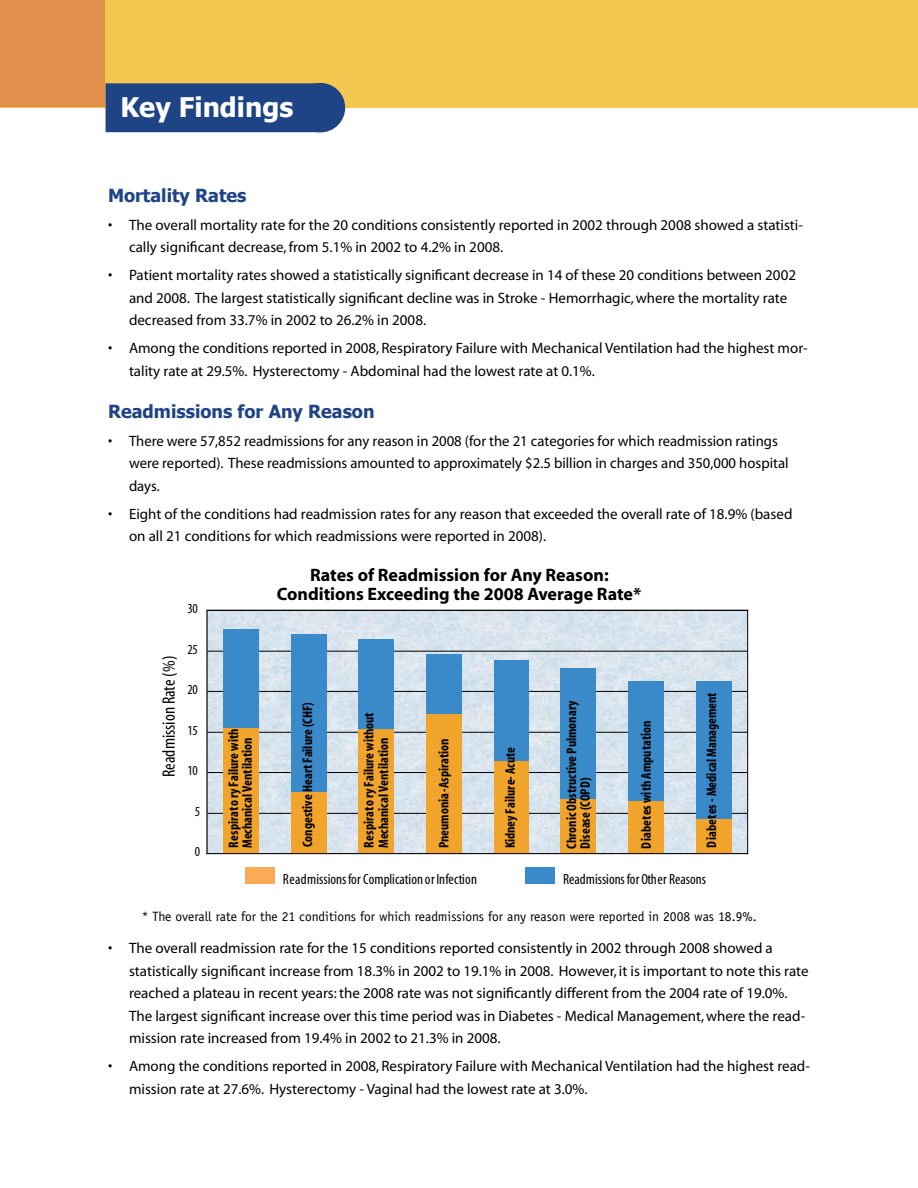
<style>
.page{position:relative;width:918px;height:1188px;background:#fff}
.page>*{position:absolute;margin:0;border:0;box-sizing:border-box;transform-origin:0 0}
.t1{font:700 27px "Tahoma";color:#fff}
.t2{font:700 18px/19.5px "Myriad";color:#000;text-align:center}
.t3{font:700 18px "Tahoma";color:#1e4485}
.t4{font:condensed 18px "Myriad";color:#000}
.t5{font:15px/22.5px "Myriad";color:#000}
.t6{font:condensed 14.85px "Myriad";color:#000}
.t7{font:700 condensed 13.8px/13.8px "Myriad";color:#000}
.t8{font:condensed 13.8px "Myriad";letter-spacing:-.02em;color:#000}
.t9{font:13.5px "Officina Sans";color:#000}
</style>
<div class="page">
<div style="left:0;top:0;width:918px;height:106px;background:#f2c851"></div>
<div style="left:0;top:0;width:105px;height:106px;background:#e18f4b"></div>
<div style="left:106px;top:83px;width:210px;height:49px;background:#1e4485"></div>
<div style="left:296px;top:83px;width:49px;height:49px;background:#1e4485;border-radius:50%"></div>
<img style="left:208px;top:611px;width:539px;height:242px">
<hr style="left:207px;top:813px;width:541px;height:1px;background:#000">
<hr style="left:207px;top:772px;width:541px;height:1px;background:#000">
<hr style="left:207px;top:732px;width:541px;height:1px;background:#000">
<hr style="left:207px;top:691px;width:541px;height:1px;background:#000">
<hr style="left:207px;top:651px;width:541px;height:1px;background:#000">
<hr style="left:207px;top:610px;width:541px;height:1px;background:#000">
<hr style="left:747px;top:610px;width:1px;height:244px;background:#000">
<div style="left:223px;top:728px;width:36px;height:126px;background:#f1a42b"></div>
<div style="left:291px;top:791px;width:36px;height:63px;background:#f1a42b"></div>
<div style="left:358px;top:729px;width:36px;height:125px;background:#f1a42b"></div>
<div style="left:426px;top:713px;width:36px;height:141px;background:#f1a42b"></div>
<div style="left:494px;top:760px;width:35px;height:94px;background:#f1a42b"></div>
<div style="left:560px;top:799px;width:36px;height:55px;background:#f1a42b"></div>
<div style="left:628px;top:800px;width:36px;height:54px;background:#f1a42b"></div>
<div style="left:696px;top:819px;width:36px;height:35px;background:#f1a42b"></div>
<div style="left:223px;top:630px;width:36px;height:98px;background:#3a89c8"></div>
<div style="left:291px;top:634px;width:36px;height:157px;background:#3a89c8"></div>
<div style="left:358px;top:639px;width:36px;height:90px;background:#3a89c8"></div>
<div style="left:426px;top:654px;width:36px;height:59px;background:#3a89c8"></div>
<div style="left:494px;top:660px;width:35px;height:100px;background:#3a89c8"></div>
<div style="left:560px;top:668px;width:36px;height:131px;background:#3a89c8"></div>
<div style="left:628px;top:681px;width:36px;height:119px;background:#3a89c8"></div>
<div style="left:696px;top:681px;width:36px;height:138px;background:#3a89c8"></div>
<hr style="left:207px;top:610px;width:1px;height:244px;background:#000">
<hr style="left:207px;top:853px;width:541px;height:1px;background:#000">
<div style="left:526px;top:868px;width:29px;height:16px;background:#3a89c8"></div>
<div style="left:245px;top:868px;width:30px;height:16px;background:#faab56"></div>
<h1 class="t1" style="left:121px;top:89px;width:174px">Key Findings</h1>
<p class="t3" style="left:108px;top:183px;width:140px">Mortality Rates</p>
<p class="t5" style="left:129px;top:214px;width:676px;text-indent:-21px">• The overall mortality rate for the 20 conditions consistently reported in 2002 through 2008 showed a statisti&shy;cally significant decrease,from 5.1% in 2002 to 4.2% in 2008.</p>
<p class="t5" style="left:129px;top:265px;width:669px;text-indent:-21px">• Patient mortality rates showed a statistically significant decrease in 14 of these 20 conditions between 2002 and 2008. The largest statistically significant decline was in Stroke - Hemorrhagic,where the mortality rate decreased from 33.7% in 2002 to 26.2% in 2008.</p>
<p class="t5" style="left:129px;top:338px;width:680px;text-indent:-21px">• Among the conditions reported in 2008, Respiratory Failure with Mechanical Ventilation had the highest mor&shy;tality rate at 29.5%. Hysterectomy - Abdominal had the lowest rate at 0.1%.</p>
<p class="t3" style="left:108px;top:399px;width:268px">Readmissions for Any Reason</p>
<p class="t5" style="left:129px;top:430px;width:661px;text-indent:-21px">• There were 57,852 readmissions for any reason in 2008 (for the 21 categories for which readmission ratings were reported). These readmissions amounted to approximately $2.5 billion in charges and 350,000 hospital days.</p>
<p class="t5" style="left:129px;top:503px;width:665px;text-indent:-21px">• Eight of the conditions had readmission rates for any reason that exceeded the overall rate of 18.9% (based on all 21 conditions for which readmissions were reported in 2008).</p>
<p class="t2" style="left:277px;top:565px;width:366px">Rates of Readmission for Any Reason:<br>Conditions Exceeding the 2008 Average Rate*</p>
<p class="t8" style="left:188px;top:601px;width:12px">30</p>
<p class="t4" style="left:160px;top:777px;width:123px;rotate:-90deg">Readmission Rate (%)</p>
<p class="t8" style="left:188px;top:642px;width:12px">25</p>
<p class="t8" style="left:188px;top:682px;width:12px">20</p>
<p class="t8" style="left:188px;top:723px;width:12px">15</p>
<p class="t8" style="left:188px;top:764px;width:12px">10</p>
<p class="t8" style="left:195px;top:804px;width:7px">5</p>
<p class="t8" style="left:195px;top:845px;width:7px">0</p>
<p class="t7" style="left:227px;top:848px;width:121px;rotate:-90deg">Respiratory Failure with<br>Mechanical Ventilation</p>
<p class="t7" style="left:301px;top:847px;width:147px;rotate:-90deg">Congestive Heart Failure (CHF)</p>
<p class="t7" style="left:362px;top:848px;width:137px;line-height:14.9px;rotate:-90deg">Respiratory Failure without<br>Mechanical Ventilation</p>
<p class="t7" style="left:438px;top:848px;width:111px;rotate:-90deg">Pneumonia-Aspiration</p>
<p class="t7" style="left:504px;top:848px;width:103px;rotate:-90deg">KidneyFailure- Acute</p>
<p class="t7" style="left:565px;top:849px;width:149px;rotate:-90deg">Chronic Obstructive Pulmonary<br>Disease (COPD)</p>
<p class="t7" style="left:640px;top:849px;width:129px;rotate:-90deg">Diabetes with Amputation</p>
<p class="t7" style="left:705px;top:848px;width:157px;rotate:-90deg">Diabetes - Medical Management</p>
<p class="t6" style="left:283px;top:872px;width:196px">Readmissionsfor Complication or Infection</p>
<p class="t6" style="left:563px;top:872px;width:145px">Readmissionsfor Other Reasons</p>
<p class="t9" style="left:142px;top:909px;width:616px">* The overall rate for the 21 conditions for which readmissions for any reason were reported in 2008 was 18.9%.</p>
<p class="t5" style="left:129px;top:938px;width:681px;text-indent:-21px">• The overall readmission rate for the 15 conditions reported consistently in 2002 through 2008 showed a statistically significant increase from 18.3% in 2002 to 19.1% in 2008. However, it is important to note this rate reached a plateau in recent years:the 2008 rate was not significantly different from the 2004 rate of 19.0%.<br>The largest significant increase over this time period was in Diabetes - Medical Management,where the read&shy;mission rate increased from 19.4% in 2002 to 21.3% in 2008.</p>
<p class="t5" style="left:129px;top:1056px;width:682px;text-indent:-21px">• Among the conditions reported in 2008, Respiratory Failure with Mechanical Ventilation had the highest read&shy;mission rate at 27.6%. Hysterectomy - Vaginal had the lowest rate at 3.0%.</p>
</div>
